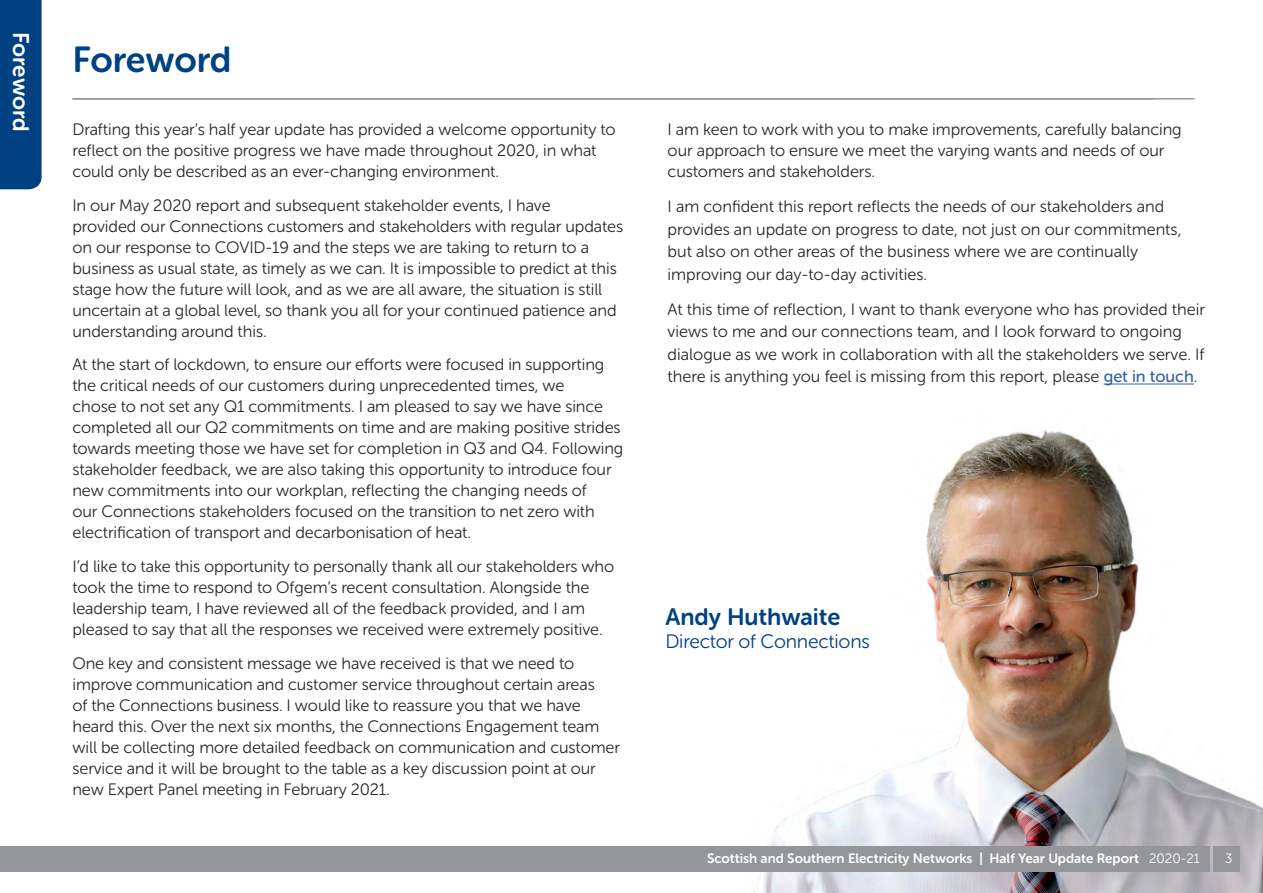
<style>
.page{position:relative;width:1263px;height:893px;background:#fff}
.page>*{position:absolute;margin:0;border:0;box-sizing:border-box;transform-origin:0 0}
.t1{font:36px "Museo Sans Rounded 700";letter-spacing:-.005em;color:#004182}
.t2{font:23.7px "Museo Sans Rounded 700";color:#004182}
.t3{font:22.5px "Museo Sans Rounded 700";letter-spacing:-.005em;color:#fff}
.t4{font:19.35px "Museo Sans Rounded 300";letter-spacing:-.01em;color:#004182}
.t5{font:16.5px/21px "Museo Sans Rounded 300";letter-spacing:-.005em;color:#282827}
.t6{font:13.5px "Museo Sans Rounded 700";color:#fff}
.t7{font:13.5px "Museo Sans Rounded 300";color:#fff}
.s1{font-family:"Museo Sans Rounded 500";color:#3361a0}
.s2{font-family:"Museo Sans Rounded 300"}
</style>
<div class="page">
<img style="left:710px;top:430px;width:553px;height:463px">
<hr style="left:72px;top:98px;width:1122px;height:2px;background:#95979a">
<hr style="left:1104px;top:384px;width:90px;height:1px;background:#3361a0">
<div style="left:0;top:0;width:42px;height:189px;background:#004182"></div>
<div style="left:1213px;top:847px;width:26px;height:25px;background:#94969a"></div>
<div style="left:0;top:847px;width:1210px;height:25px;background:#94969a"></div>
<h3 class="t3" style="left:33px;top:32px;width:101px;rotate:90deg">Foreword</h3>
<h1 class="t1" style="left:72px;top:40px;width:161px">Foreword</h1>
<p class="t5" style="left:72px;top:119px;width:545px">Drafting this year’s half year update has provided a welcome opportunity to reflect on the positive progress we have made throughout 2020, in what could only be described as an ever-changing environment.</p>
<p class="t5" style="left:72px;top:195px;width:552px">In our May 2020 report and subsequent stakeholder events, I have<br>provided our Connections customers and stakeholders with regular updates on our response to COVID-19 and the steps we are taking to return to a business as usual state, as timely as we can. It is impossible to predict at this stage how the future will look, and as we are all aware, the situation is still uncertain at a global level, so thank you all for your continued patience and understanding around this.</p>
<p class="t5" style="left:72px;top:354px;width:552px">At the start of lockdown, to ensure our efforts were focused in supporting the critical needs of our customers during unprecedented times, we<br>chose to not set any Q1 commitments. I am pleased to say we have since completed all our Q2 commitments on time and are making positive strides towards meeting those we have set for completion in Q3 and Q4. Following stakeholder feedback, we are also taking this opportunity to introduce four new commitments into our workplan, reflecting the changing needs of<br>our Connections stakeholders focused on the transition to net zero with electrification of transport and decarbonisation of heat.</p>
<p class="t5" style="left:72px;top:556px;width:543px">I’d like to take this opportunity to personally thank all our stakeholders who took the time to respond to Ofgem’s recent consultation. Alongside the leadership team, I have reviewed all of the feedback provided, and I am pleased to say that all the responses we received were extremely positive.</p>
<p class="t5" style="left:72px;top:653px;width:549px">One key and consistent message we have received is that we need to improve communication and customer service throughout certain areas<br>of the Connections business. I would like to reassure you that we have heard this. Over the next six months, the Connections Engagement team will be collecting more detailed feedback on communication and customer service and it will be brought to the table as a key discussion point at our new Expert Panel meeting in February 2021.</p>
<p class="t5" style="left:668px;top:119px;width:516px">I am keen to work with you to make improvements, carefully balancing our approach to ensure we meet the varying wants and needs of our customers and stakeholders.</p>
<p class="t5" style="left:668px;top:195px;width:515px;line-height:22.5px">I am confident this report reflects the needs of our stakeholders and provides an update on progress to date, not just on our commitments, but also on other areas of the business where we are continually improving our day-to-day activities.</p>
<p class="t5" style="left:668px;top:298px;width:539px;line-height:22.5px">At this time of reflection, I want to thank everyone who has provided their views to me and our connections team, and I look forward to ongoing dialogue as we work in collaboration with all the stakeholders we serve. If there is anything you feel is missing from this report, please <span class="s1">get in touch</span>.</p>
<h2 class="t2" style="left:665px;top:603px;width:176px">Andy Huthwaite</h2>
<p class="t4" style="left:665px;top:631px;width:206px">Director of Connections</p>
<p class="t6" style="left:707px;top:851px;width:494px">Scottish and Southern Electricity Networks | Half Year Update Report <span class="s2">2020-21</span></p>
<p class="t7" style="left:1225px;top:851px;width:9px">3</p>
</div>
